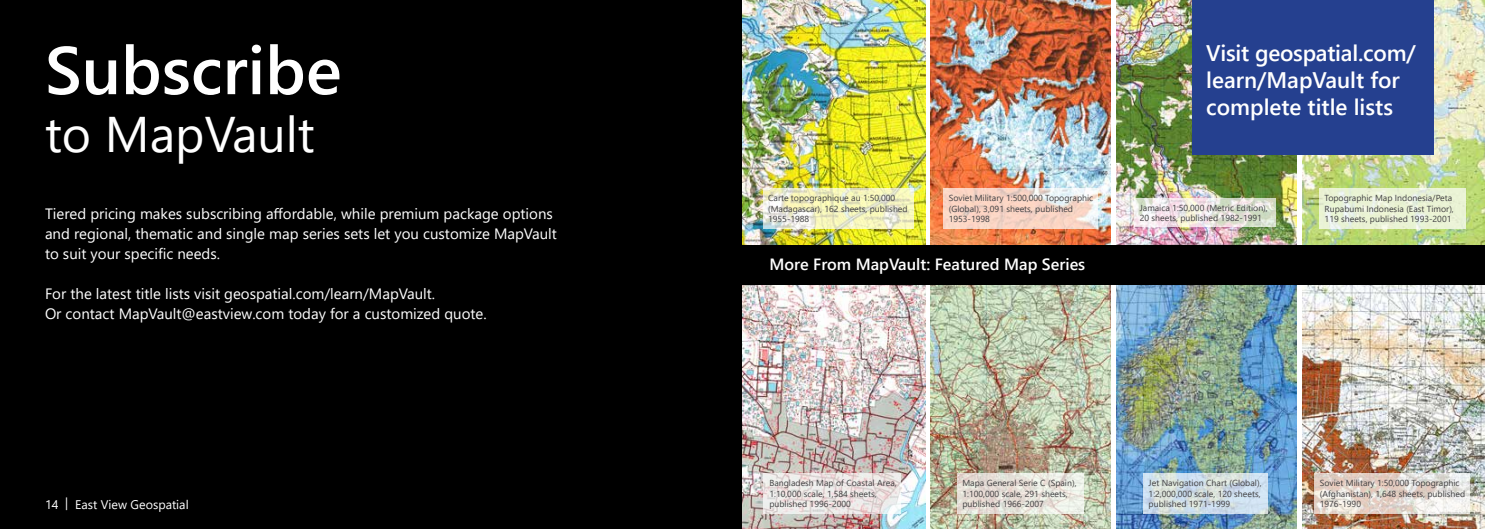
<style>
.page{position:relative;width:1485px;height:529px;background:#fff}
.page>*{position:absolute;margin:0;border:0;box-sizing:border-box;transform-origin:0 0}
.t1{font:600 67.5px "Segoe UI";color:#fff}
.t2{font:50px "Segoe UI";color:#fff}
.t3{font:600 22.5px/27px "Segoe UI";color:#fff}
.t4{font:600 16.25px "Segoe UI";color:#fff}
.t5{font:15px/20px "Segoe UI";color:#fff}
.t6{font:12.5px "Segoe UI";color:#fff}
.t7{font:8.75px/10.5px "Segoe UI";color:#414042}
</style>
<div class="page">
<div style="left:0;top:0;width:742px;height:529px;background:#000"></div>
<img style="left:1302px;top:284px;width:183px;height:245px">
<img style="left:1117px;top:284px;width:180px;height:245px">
<img style="left:931px;top:284px;width:180px;height:245px">
<img style="left:742px;top:284px;width:183px;height:245px">
<img style="left:1302px;top:0;width:183px;height:244px">
<img style="left:1117px;top:0;width:180px;height:244px">
<img style="left:931px;top:0;width:180px;height:244px">
<img style="left:742px;top:0;width:183px;height:244px">
<svg style="left:763px;top:188px;width:150px;height:40px;background:#ededc7"></svg>
<svg style="left:943px;top:188px;width:154px;height:40px;background:#f4d8cc"></svg>
<svg style="left:1319px;top:188px;width:146px;height:40px;background:#e9f2d7"></svg>
<svg style="left:1314px;top:473px;width:156px;height:41px;background:#e6dcd5"></svg>
<svg style="left:1143px;top:473px;width:124px;height:41px;background:#d1dee6"></svg>
<svg style="left:957px;top:473px;width:127px;height:41px;background:#e6e2da"></svg>
<svg style="left:764px;top:473px;width:137px;height:41px;background:#e9e2e1"></svg>
<svg style="left:1134px;top:198px;width:142px;height:29px"></svg>
<div style="left:742px;top:244px;width:743px;height:40px;background:#000"></div>
<div style="left:1192px;top:0;width:242px;height:155px;background:#25408f"></div>
<h1 class="t1" style="left:45px;top:16px;width:298px">Subscribe</h1>
<h2 class="t2" style="left:45px;top:94px;width:271px">to MapVault</h2>
<h3 class="t5" style="left:45px;top:203px;width:514px">Tiered pricing makes subscribing affordable, while premium package options and regional, thematic and single map series sets let you customize MapVault to suit your specific needs.</h3>
<h3 class="t5" style="left:45px;top:283px;width:443px">For the latest title lists visit geospatial.com/learn/MapVault.<br>Or contact MapVault@eastview.com today for a customized quote.</h3>
<h3 class="t6" style="left:45px;top:494px;width:145px">14 | East View Geospatial</h3>
<h3 class="t3" style="left:1206px;top:40px;width:211px">Visit geospatial.com/ learn/MapVault for complete title lists</h3>
<p class="t7" style="left:768px;top:193px;width:141px">Carte topographique au 1:50,000 (Madagascar), 162 sheets, published<br>1955-1988</p>
<p class="t7" style="left:949px;top:193px;width:146px">Soviet Military 1:500,000 Topographic (Global), 3,091 sheets, published<br>1953-1998</p>
<p class="t7" style="left:1140px;top:202px;width:130px">Jamaica 1:50,000 (Metric Edition),<br>20 sheets, published 1982-1991</p>
<p class="t7" style="left:1325px;top:193px;width:131px">Topographic Map Indonesia/Peta<br>Rupabumi Indonesia (East Timor),<br>119 sheets, published 1993-2001</p>
<h3 class="t4" style="left:769px;top:251px;width:317px">More From MapVault: Featured Map Series</h3>
<p class="t7" style="left:769px;top:478px;width:129px">Bangladesh Map of Coastal Area,<br>1:10,000 scale, 1,584 sheets, published 1996-2000</p>
<p class="t7" style="left:962px;top:478px;width:116px">Mapa General Serie C (Spain),<br>1:100,000 scale, 291 sheets, published 1966-2007</p>
<p class="t7" style="left:1149px;top:478px;width:114px;text-align:justify">Jet Navigation Chart (Global), 1:2,000,000 scale, 120 sheets, published 1971-1999</p>
<p class="t7" style="left:1320px;top:478px;width:147px">Soviet Military 1:50,000 Topographic (Afghanistan), 1,648 sheets, published<br>1976-1990</p>
</div>
